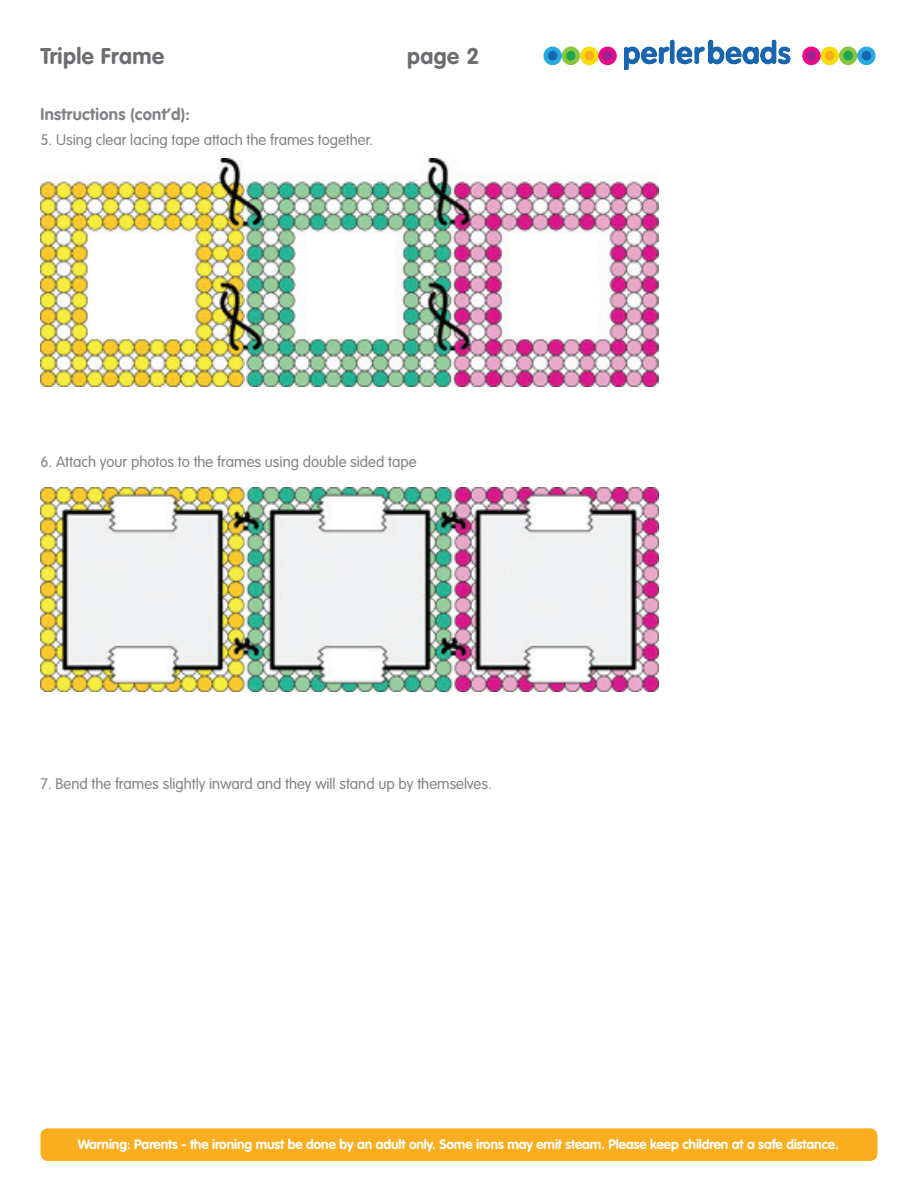
<style>
.page{position:relative;width:918px;height:1188px;background:#fff}
.page>*{position:absolute;margin:0;border:0;box-sizing:border-box;transform-origin:0 0}
.t1{font:700 22.5px "VAG Rounded";letter-spacing:.02em;color:#6c6d70}
.t2{font:700 16.5px "VAG Rounded";letter-spacing:.02em;color:#808285}
.t3{font:300 15px "VAG Rounded";color:#808285}
.t4{font:700 13.5px "VAG Rounded";letter-spacing:-.005em;color:#fff}
</style>
<div class="page">
<img style="left:543px;top:39px;width:333px;height:31px">
<div style="left:41px;top:1128px;width:837px;height:33px;background:#faad1e;border-radius:8px"></div>
<img style="left:40px;top:158px;width:619px;height:228px">
<img style="left:40px;top:487px;width:619px;height:205px">
<h1 class="t1" style="left:40px;top:43px;width:125px">Triple Frame</h1>
<h1 class="t1" style="left:407px;top:43px;width:74px">page 2</h1>
<p class="t2" style="left:40px;top:105px;width:151px">Instructions (cont’d):</p>
<p class="t3" style="left:40px;top:131px;width:334px">5. Using clear lacing tape attach the frames together.</p>
<p class="t3" style="left:40px;top:453px;width:378px">6. Attach your photos to the frames using double sided tape</p>
<p class="t3" style="left:40px;top:775px;width:453px">7. Bend the frames slightly inward and they will stand up by themselves.</p>
<p class="t4" style="left:78px;top:1136px;width:762px">Warning: Parents - the ironing must be done by an adult only. Some irons may emit steam. Please keep children at a safe distance.</p>
</div>
